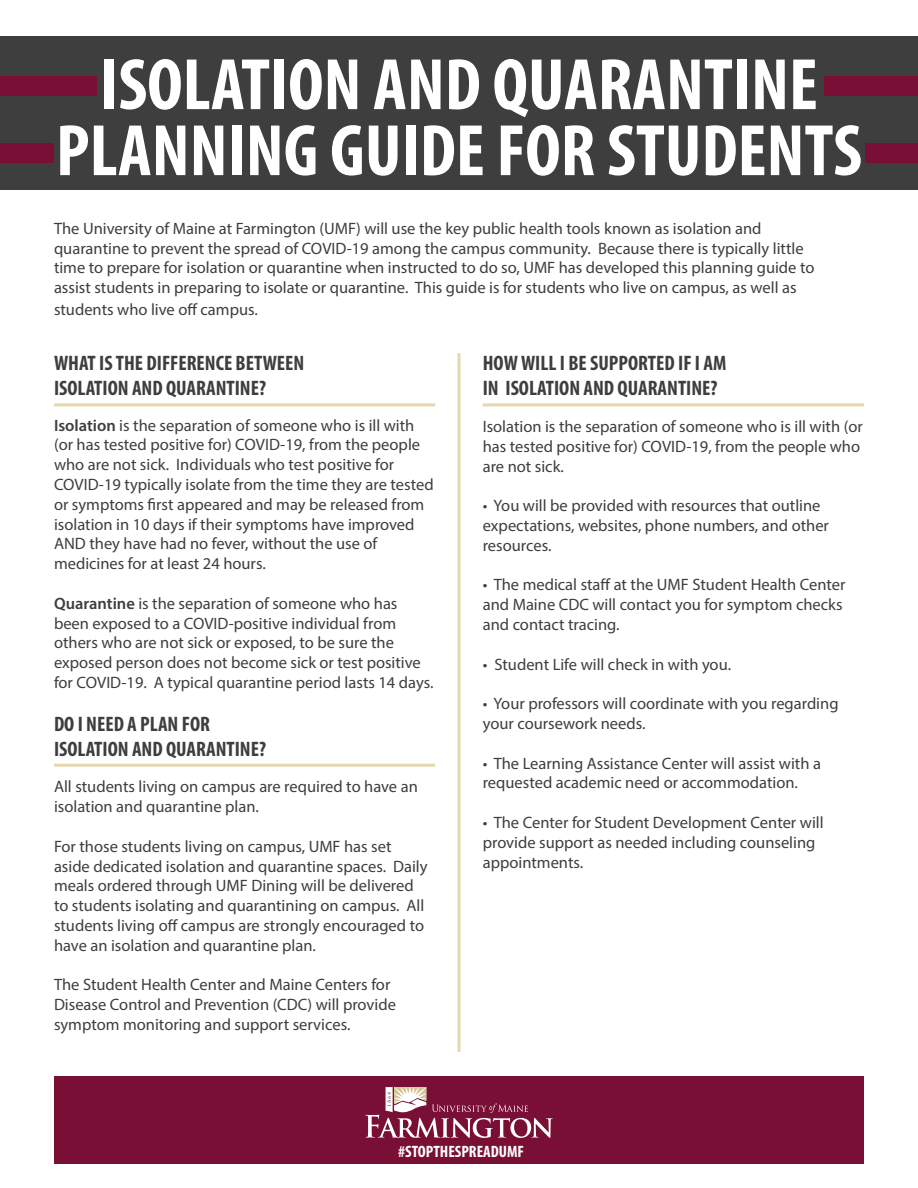
<style>
.page{position:relative;width:918px;height:1188px;background:#fff}
.page>*{position:absolute;margin:0;border:0;box-sizing:border-box;transform-origin:0 0}
.t1{font:700 condensed 73.5px "Myriad Pro";color:#fff}
.t2{font:700 condensed 21px "Myriad Pro";color:#3e3e3f}
.t3{font:16.5px/19.8px "Myriad Pro";color:#3e3e3f}
.t4{font:700 condensed 16.5px "Myriad Pro";color:#fff}
.s1{font-weight:600}
</style>
<div class="page">
<div style="left:0;top:37px;width:918px;height:153px;background:#3e3e3f"></div>
<div style="left:0;top:76px;width:97px;height:20px;background:#790f34"></div>
<div style="left:824px;top:76px;width:94px;height:20px;background:#790f34"></div>
<div style="left:0;top:143px;width:54px;height:19px;background:#790f34"></div>
<div style="left:866px;top:143px;width:52px;height:19px;background:#790f34"></div>
<hr style="left:458px;top:353px;width:2px;height:699px;background:#e5d8ac">
<hr style="left:54px;top:403px;width:381px;height:3px;background:#e5d8ac">
<hr style="left:54px;top:764px;width:381px;height:3px;background:#e5d8ac">
<hr style="left:483px;top:403px;width:381px;height:3px;background:#e5d8ac">
<div style="left:54px;top:1076px;width:810px;height:88px;background:#790f34"></div>
<svg style="left:365px;top:1087px;width:188px;height:51px"></svg>
<p class="t1" style="left:100px;top:39px;width:719px">ISOLATION AND QUARANTINE</p>
<p class="t1" style="left:56px;top:105px;width:808px">PLANNING GUIDE FOR STUDENTS</p>
<p class="t3" style="left:54px;top:218px;width:762px">The University of Maine at Farmington (UMF) will use the key public health tools known as isolation and quarantine to prevent the spread of COVID-19 among the campus community. Because there is typically little time to prepare for isolation or quarantine when instructed to do so, UMF has developed this planning guide to assist students in preparing to isolate or quarantine. This guide is for students who live on campus, as well as</p>
<p class="t3" style="left:54px;top:299px;width:205px">students who live off campus.</p>
<p class="t2" style="left:54px;top:350px;width:252px">WHAT IS THE DIFFERENCE BETWEEN</p>
<p class="t2" style="left:54px;top:375px;width:214px">ISOLATION AND QUARANTINE?</p>
<p class="t3" style="left:54px;top:415px;width:381px"><span class="s1">Isolation</span> is the separation of someone who is ill with (or has tested positive for) COVID-19, from the people who are not sick. Individuals who test positive for COVID-19 typically isolate from the time they are tested or symptoms first appeared and may be released from isolation in 10 days if their symptoms have improved AND they have had no fever, without the use of medicines for at least 24 hours.</p>
<p class="t3" style="left:54px;top:593px;width:381px"><span class="s1">Quarantine</span> is the separation of someone who has been exposed to a COVID-positive individual from others who are not sick or exposed, to be sure the exposed person does not become sick or test positive for COVID-19. A typical quarantine period lasts 14 days.</p>
<p class="t2" style="left:54px;top:710px;width:158px">DO I NEED A PLAN FOR</p>
<p class="t2" style="left:54px;top:736px;width:214px">ISOLATION AND QUARANTINE?</p>
<p class="t3" style="left:54px;top:777px;width:365px">All students living on campus are required to have an isolation and quarantine plan.</p>
<p class="t3" style="left:54px;top:836px;width:375px">For those students living on campus, UMF has set aside dedicated isolation and quarantine spaces. Daily meals ordered through UMF Dining will be delivered to students isolating and quarantining on campus. All students living off campus are strongly encouraged to have an isolation and quarantine plan.</p>
<p class="t3" style="left:54px;top:975px;width:343px">The Student Health Center and Maine Centers for<br>Disease Control and Prevention (CDC) will provide symptom monitoring and support services.</p>
<p class="t2" style="left:483px;top:350px;width:245px">HOW WILL I BE SUPPORTED IF I AM</p>
<p class="t2" style="left:483px;top:375px;width:236px">IN ISOLATION AND QUARANTINE?</p>
<p class="t3" style="left:483px;top:416px;width:382px">Isolation is the separation of someone who is ill with (or has tested positive for) COVID-19, from the people who are not sick.</p>
<p class="t3" style="left:483px;top:496px;width:348px">• You will be provided with resources that outline expectations, websites, phone numbers, and other resources.</p>
<p class="t3" style="left:483px;top:575px;width:364px">• The medical staff at the UMF Student Health Center and Maine CDC will contact you for symptom checks and contact tracing.</p>
<p class="t3" style="left:483px;top:654px;width:250px">• Student Life will check in with you.</p>
<p class="t3" style="left:483px;top:694px;width:357px">• Your professors will coordinate with you regarding your coursework needs.</p>
<p class="t3" style="left:483px;top:753px;width:340px">• The Learning Assistance Center will assist with a requested academic need or accommodation.</p>
<p class="t3" style="left:483px;top:812px;width:342px">• The Center for Student Development Center will provide support as needed including counseling appointments.</p>
<p class="t4" style="left:398px;top:1141px;width:127px">#STOPTHESPREADUMF</p>
</div>
